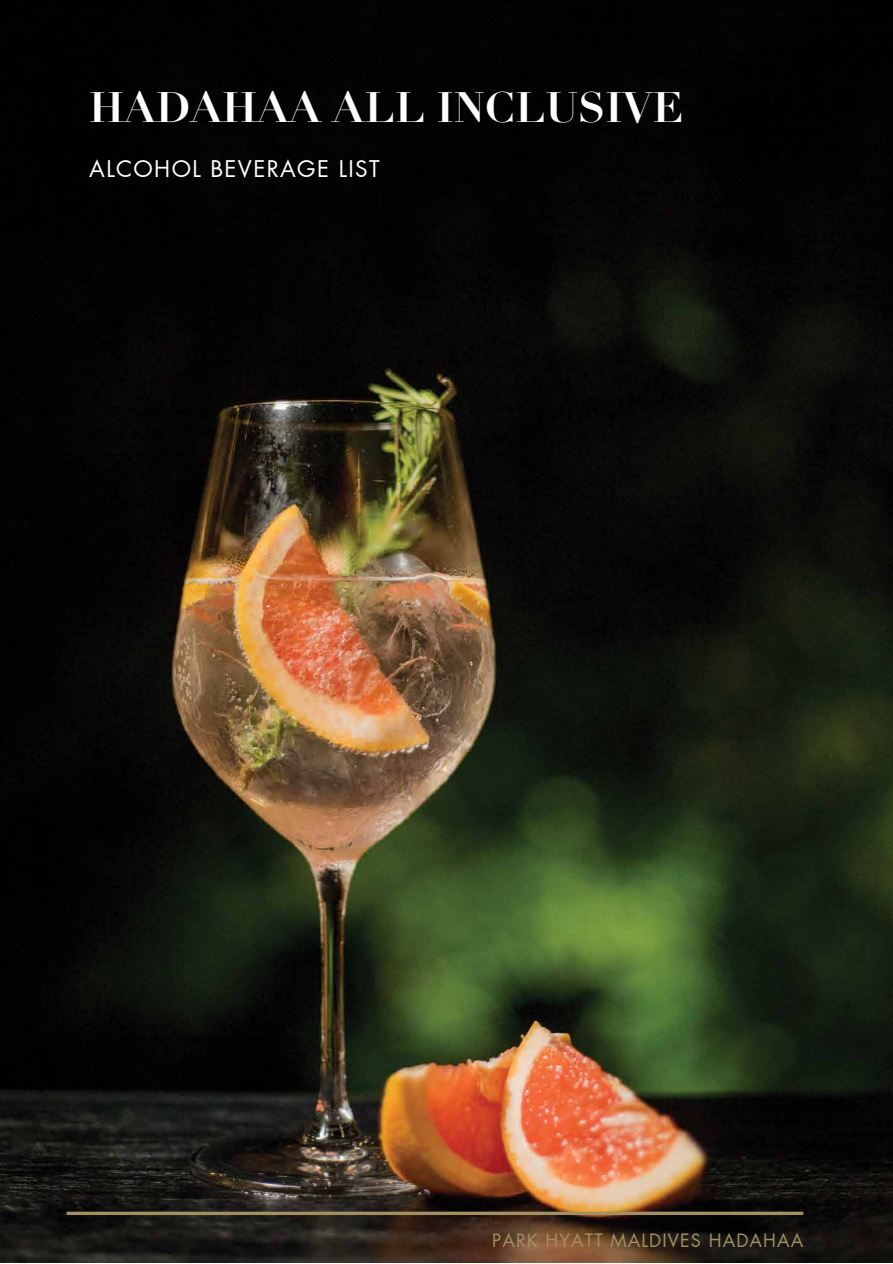
<style>
.page{position:relative;width:893px;height:1264px;background:#fff}
.page>*{position:absolute;margin:0;border:0;box-sizing:border-box;transform-origin:0 0}
.t1{font:700 42px "Didot LT Std";color:#fff}
.t2{font:22.5px "Futura";letter-spacing:.06em;color:#fff}
.t3{font:18px "Futura";letter-spacing:.06em;color:#a29061}
</style>
<div class="page">
<img style="left:0;top:0;width:892px;height:1262px">
<hr style="left:67px;top:1211px;width:736px;height:3px;background:#a29061">
<h1 class="t1" style="left:89px;top:81px;width:595px">HADAHAA ALL INCLUSIVE</h1>
<p class="t2" style="left:89px;top:154px;width:292px">ALCOHOL BEVERAGE LIST</p>
<p class="t3" style="left:492px;top:1228px;width:312px">PARK HYATT MALDIVES HADAHAA</p>
</div>
